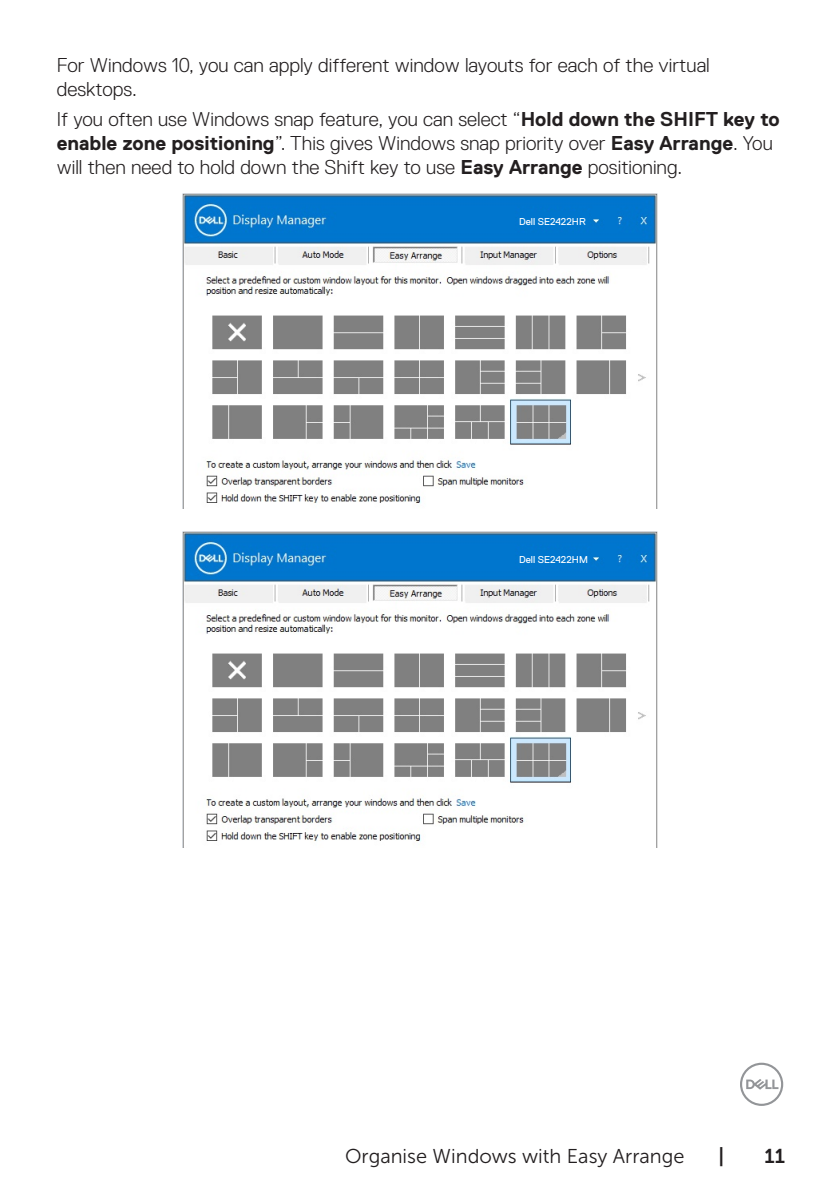
<style>
.page{position:relative;width:840px;height:1191px;background:#fff}
.page>*{position:absolute;margin:0;border:0;box-sizing:border-box;transform-origin:0 0}
.Paragraph{font:300 20px/24px "Dell Replica";color:#231f20}
.t1{font:20px "Museo Sans For Dell 300";color:#231f20}
.t2{font:20px "Museo Sans For Dell 700";color:#231f20}
.t3{font:10px "Dell Replica";color:#fff}
.s1{font-weight:700}
</style>
<div class="page">
<svg style="left:740px;top:1062px;width:42px;height:44px"></svg>
<img style="left:182px;top:193px;width:475px;height:315px">
<div style="left:517px;top:212px;width:71px;height:15px;background:#0076ce"></div>
<img style="left:182px;top:531px;width:475px;height:316px">
<div style="left:517px;top:551px;width:71px;height:14px;background:#0076ce"></div>
<p class="Paragraph" style="left:57px;top:53px;width:654px">For Windows 10, you can apply different window layouts for each of the virtual desktops.</p>
<p class="Paragraph" style="left:57px;top:107px;width:723px">If you often use Windows snap feature, you can select “<span class="s1">Hold down the SHIFT key to enable zone positioning</span>”. This gives Windows snap priority over <span class="s1">Easy Arrange</span>. You will then need to hold down the Shift key to use <span class="s1">Easy Arrange</span> positioning.</p>
<p class="t3" style="left:518px;top:215px;width:68px">Dell SE2422HR</p>
<p class="t3" style="left:518px;top:554px;width:70px">Dell SE2422HM</p>
<p class="t1" style="left:345px;top:1145px;width:341px">Organise Windows with Easy Arrange</p>
<p class="t2" style="left:718px;top:1144px;width:7px">|</p>
<p class="t2" style="left:764px;top:1144px;width:22px">11</p>
</div>
